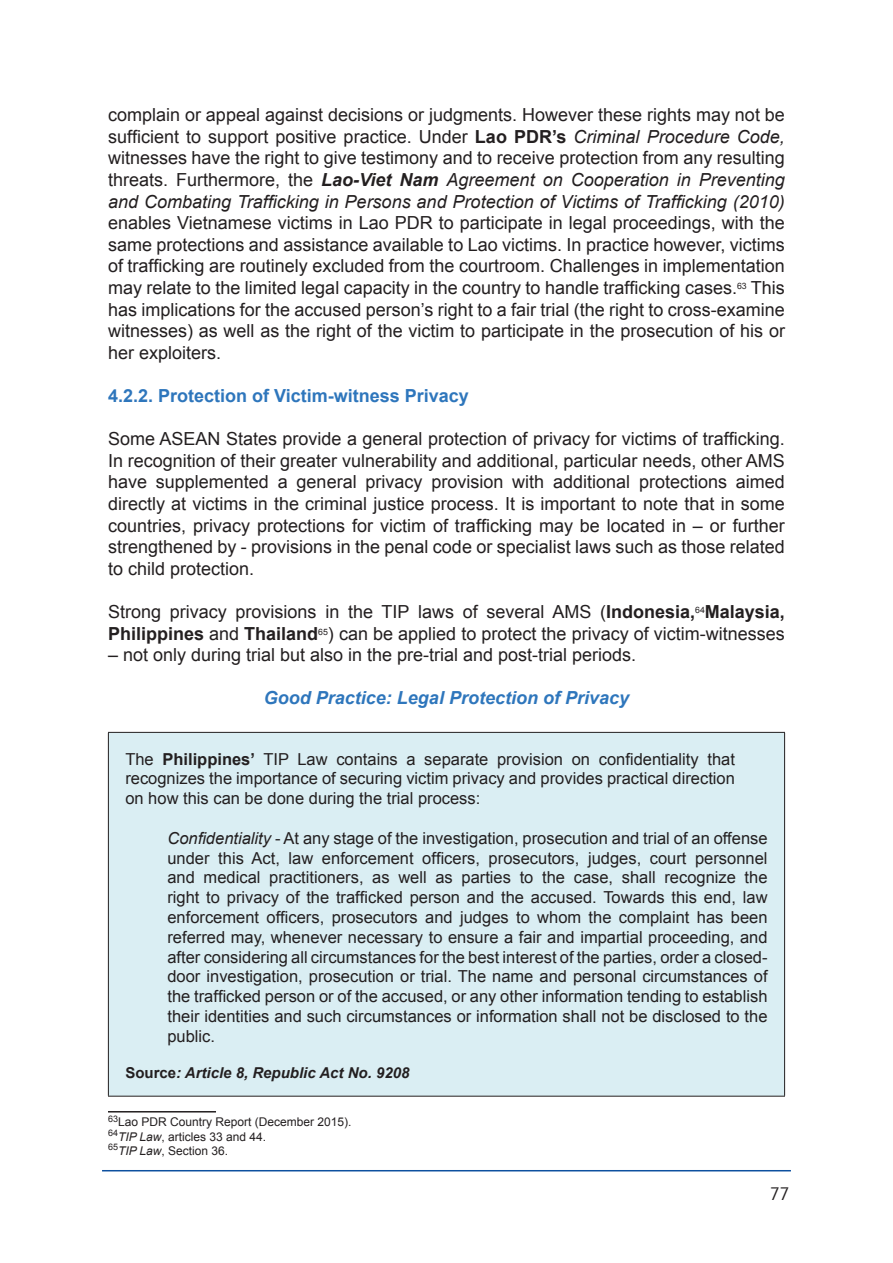
<style>
.page{position:relative;width:893px;height:1263px;background:#fff}
.page>*{position:absolute;margin:0;border:0;box-sizing:border-box;transform-origin:0 0}
.t1{font:18px/21.6px "Arial";color:#231f20;text-align:justify}
.Sub_Bab{font:700 18px "Arial";color:#2e76bc}
.Text_Box{font:italic 700 18px "Arial";color:#2e76bc}
.t2{font:18px "PT Sans";color:#231f20}
.t3{font:16.5px/19.8px "Arial";color:#231f20;text-align:justify}
.Footnotes1{font:italic 700 15px "Arial";color:#231f20}
.t4{font:12px "Arial";color:#231f20}
.s1{font-weight:700}
.s2{font-style:italic}
.s3{font-weight:700;font-style:italic}
.s4{font-style:normal}
</style>
<div class="page">
<hr style="left:102px;top:1170px;width:689px;height:1px;background:#0d509f">
<div style="left:108px;top:732px;width:677px;height:364px;background:#daeef3"></div>
<hr style="left:108px;top:732px;width:677px;height:1px;background:#231f20">
<hr style="left:108px;top:733px;width:1px;height:363px;background:#231f20">
<hr style="left:784px;top:733px;width:1px;height:363px;background:#231f20">
<hr style="left:108px;top:1096px;width:677px;height:1px;background:#231f20">
<hr style="left:108px;top:1111px;width:108px;height:1px;background:#231f20">
<p class="t1" style="left:108px;top:104px;width:678px">complain or appeal against decisions or judgments. However these rights may not be sufficient to support positive practice. Under <span class="s1">Lao PDR’s</span> <span class="s2">Criminal Procedure Code, </span>witnesses have the right to give testimony and to receive protection from any resulting threats. Furthermore, the <span class="s3">Lao-Viet Nam</span> <span class="s2">Agreement on Cooperation in Preventing and Combating Trafficking in Persons and Protection of Victims of Trafficking (2010) </span>enables Vietnamese victims in Lao PDR to participate in legal proceedings, with the same protections and assistance available to Lao victims. In practice however, victims of trafficking are routinely excluded from the courtroom. Challenges in implementation may relate to the limited legal capacity in the country to handle trafficking cases.<sup>63</sup> This has implications for the accused person’s right to a fair trial (the right to cross-examine witnesses) as well as the right of the victim to participate in the prosecution of his or her exploiters.</p>
<p class="Sub_Bab" style="left:108px;top:384px;width:362px">4.2.2. Protection of Victim-witness Privacy</p>
<p class="t1" style="left:108px;top:428px;width:678px">Some ASEAN States provide a general protection of privacy for victims of trafficking.<br>In recognition of their greater vulnerability and additional, particular needs, other AMS have supplemented a general privacy provision with additional protections aimed directly at victims in the criminal justice process. It is important to note that in some countries, privacy protections for victim of trafficking may be located in – or further strengthened by - provisions in the penal code or specialist laws such as those related to child protection.</p>
<p class="t1" style="left:108px;top:601px;width:678px">Strong privacy provisions in the TIP laws of several AMS (<span class="s1">Indonesia,</span><sup>64</sup><span class="s1">Malaysia,<br>Philippines</span> and <span class="s1">Thailand</span><sup>65</sup>) can be applied to protect the privacy of victim-witnesses</p>
<p class="t1" style="left:108px;top:644px;width:530px">– not only during trial but also in the pre-trial and post-trial periods.</p>
<p class="Text_Box" style="left:264px;top:686px;width:367px">Good Practice: Legal Protection of Privacy</p>
<p class="t3" style="left:125px;top:749px;width:611px">The <span class="s1">Philippines’</span> TIP Law contains a separate provision on confidentiality that recognizes the importance of securing victim privacy and provides practical direction on how this can be done during the trial process:</p>
<p class="t3" style="left:167px;top:828px;width:602px"><span class="s2">Confidentiality</span> - At any stage of the investigation, prosecution and trial of an offense under this Act, law enforcement officers, prosecutors, judges, court personnel and medical practitioners, as well as parties to the case, shall recognize the right to privacy of the trafficked person and the accused. Towards this end, law enforcement officers, prosecutors and judges to whom the complaint has been referred may, whenever necessary to ensure a fair and impartial proceeding, and after considering all circumstances for the best interest of the parties, order a closed&shy;door investigation, prosecution or trial. The name and personal circumstances of the trafficked person or of the accused, or any other information tending to establish their identities and such circumstances or information shall not be disclosed to the public.</p>
<p class="Footnotes1" style="left:125px;top:1062px;width:285px"><span class="s4">Source</span>: Article 8, Republic Act No. 9208</p>
<p class="t4" style="left:108px;top:1114px;width:245px"><sup>63</sup>Lao PDR Country Report (December 2015).</p>
<p class="t4" style="left:108px;top:1128px;width:160px"><sup>64</sup><span class="s2">TIP Law</span>, articles 33 and 44.</p>
<p class="t4" style="left:108px;top:1143px;width:122px"><sup>65</sup><span class="s2">TIP Law</span>, Section 36.</p>
<p class="t2" style="left:770px;top:1182px;width:21px">77</p>
</div>
